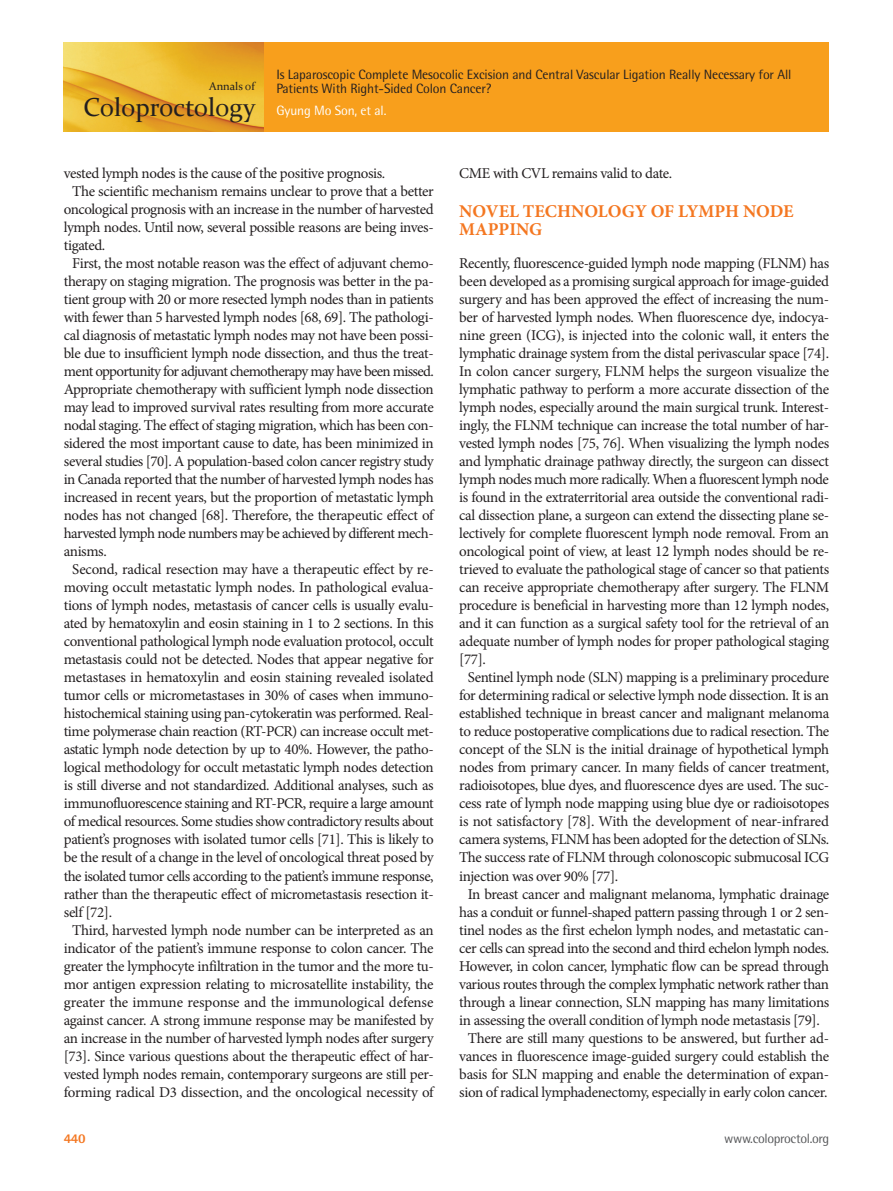
<style>
.page{position:relative;width:893px;height:1191px;background:#fff}
.page>*{position:absolute;margin:0;border:0;box-sizing:border-box;transform-origin:0 0}
.t1{font:25.95px "Constantia";color:#231f20}
.본문제목_대{font:700 18px/18px "Minion Pro";letter-spacing:-.005em;color:#f47721}
.본문{font:15px/18px "Minion Pro";letter-spacing:-.025em;color:#231f20;text-align:justify}
.본문_앞단락0{font:15px/18px "Minion Pro";letter-spacing:-.025em;color:#231f20;text-align:justify}
.t2{font:13.5px/13.5px "Rotis Semi Sans Std";letter-spacing:-.01em;color:#231f20}
.t3{font:13.5px "Rotis Semi Sans Std";letter-spacing:-.025em;color:#57585a}
.t4{font:13.5px "Rotis Semi Sans Std";letter-spacing:-.01em;color:#fff}
.t5{font:800 13.5px "Rotis Semi Sans Std";color:#f47721}
.t6{font:11.25px "Constantia";color:#231f20}
</style>
<div class="page">
<div style="left:264px;top:43px;width:565px;height:89px;background:#f89f1c"></div>
<img style="left:64px;top:43px;width:200px;height:89px">
<p class="t6" style="left:209px;top:79px;width:47px">Annals of</p>
<h1 class="t1" style="left:83px;top:90px;width:174px">Coloproctology</h1>
<p class="t2" style="left:276px;top:68px;width:516px">Is Laparoscopic Complete Mesocolic Excision and Central Vascular Ligation Really Necessary for All<br>Patients With Right-Sided Colon Cancer?</p>
<p class="t4" style="left:276px;top:102px;width:112px">Gyung Mo Son, et al.</p>
<p class="본문" style="left:64px;top:164px;width:323px">vested lymph nodes is the cause of the positive prognosis.</p>
<p class="본문" style="left:64px;top:182px;width:371px;text-indent:9px">The scientific mechanism remains unclear to prove that a better oncological prognosis with an increase in the number of harvested lymph nodes. Until now, several possible reasons are being inves&shy;tigated.</p>
<p class="본문" style="left:64px;top:254px;width:372px;text-indent:9px">First, the most notable reason was the effect of adjuvant chemo&shy;therapy on staging migration. The prognosis was better in the pa&shy;tient group with 20 or more resected lymph nodes than in patients with fewer than 5 harvested lymph nodes [68, 69]. The pathologi&shy;cal diagnosis of metastatic lymph nodes may not have been possi&shy;ble due to insufficient lymph node dissection, and thus the treat&shy;ment opportunity for adjuvant chemotherapy may have been missed.<br>Appropriate chemotherapy with sufficient lymph node dissection may lead to improved survival rates resulting from more accurate nodal staging. The effect of staging migration, which has been con&shy;sidered the most important cause to date, has been minimized in several studies [70]. A population-based colon cancer registry study in Canada reported that the number of harvested lymph nodes has increased in recent years, but the proportion of metastatic lymph nodes has not changed [68]. Therefore, the therapeutic effect of harvested lymph node numbers may be achieved by different mech&shy;anisms.</p>
<p class="본문" style="left:64px;top:560px;width:372px;text-indent:9px">Second, radical resection may have a therapeutic effect by re&shy;moving occult metastatic lymph nodes. In pathological evalua&shy;tions of lymph nodes, metastasis of cancer cells is usually evalu&shy;ated by hematoxylin and eosin staining in 1 to 2 sections. In this conventional pathological lymph node evaluation protocol, occult metastasis could not be detected. Nodes that appear negative for metastases in hematoxylin and eosin staining revealed isolated tumor cells or micrometastases in 30% of cases when immuno&shy;histochemical staining using pan-cytokeratin was performed. Real&shy;time polymerase chain reaction (RT-PCR) can increase occult met&shy;astatic lymph node detection by up to 40%. However, the patho&shy;logical methodology for occult metastatic lymph nodes detection is still diverse and not standardized. Additional analyses, such as immunofluorescence staining and RT-PCR, require a large amount of medical resources. Some studies show contradictory results about patient’s prognoses with isolated tumor cells [71]. This is likely to be the result of a change in the level of oncological threat posed by the isolated tumor cells according to the patient’s immune response, rather than the therapeutic effect of micrometastasis resection it&shy;self [72].</p>
<p class="본문" style="left:64px;top:920px;width:371px;text-align:center">Third, harvested lymph node number can be interpreted as an indicator of the patient’s immune response to colon cancer. The greater the lymphocyte infiltration in the tumor and the more tu&shy;mor antigen expression relating to microsatellite instability, the greater the immune response and the immunological defense against cancer. A strong immune response may be manifested by an increase in the number of harvested lymph nodes after surgery [73]. Since various questions about the therapeutic effect of har&shy;vested lymph nodes remain, contemporary surgeons are still per&shy;forming radical D3 dissection, and the oncological necessity of</p>
<p class="t5" style="left:64px;top:1129px;width:23px">440</p>
<p class="본문" style="left:459px;top:164px;width:214px">CME with CVL remains valid to date.</p>
<p class="본문제목_대" style="left:459px;top:202px;width:336px">NOVEL TECHNOLOGY OF LYMPH NODE<br>MAPPING</p>
<p class="본문_앞단락0" style="left:459px;top:254px;width:372px">Recently, fluorescence-guided lymph node mapping (FLNM) has been developed as a promising surgical approach for image-guided surgery and has been approved the effect of increasing the num&shy;ber of harvested lymph nodes. When fluorescence dye, indocya&shy;nine green (ICG), is injected into the colonic wall, it enters the lymphatic drainage system from the distal perivascular space [74].<br>In colon cancer surgery, FLNM helps the surgeon visualize the lymphatic pathway to perform a more accurate dissection of the lymph nodes, especially around the main surgical trunk. Interest&shy;ingly, the FLNM technique can increase the total number of har&shy;vested lymph nodes [75, 76]. When visualizing the lymph nodes and lymphatic drainage pathway directly, the surgeon can dissect lymph nodes much more radically. When a fluorescent lymph node is found in the extraterritorial area outside the conventional radi&shy;cal dissection plane, a surgeon can extend the dissecting plane se&shy;lectively for complete fluorescent lymph node removal. From an oncological point of view, at least 12 lymph nodes should be re&shy;trieved to evaluate the pathological stage of cancer so that patients can receive appropriate chemotherapy after surgery. The FLNM procedure is beneficial in harvesting more than 12 lymph nodes, and it can function as a surgical safety tool for the retrieval of an adequate number of lymph nodes for proper pathological staging [77].</p>
<p class="본문" style="left:459px;top:668px;width:372px;text-indent:9px">Sentinel lymph node (SLN) mapping is a preliminary procedure for determining radical or selective lymph node dissection. It is an established technique in breast cancer and malignant melanoma to reduce postoperative complications due to radical resection. The concept of the SLN is the initial drainage of hypothetical lymph nodes from primary cancer. In many fields of cancer treatment, radioisotopes, blue dyes, and fluorescence dyes are used. The suc&shy;cess rate of lymph node mapping using blue dye or radioisotopes is not satisfactory [78]. With the development of near-infrared camera systems, FLNM has been adopted for the detection of SLNs.<br>The success rate of FLNM through colonoscopic submucosal ICG injection was over 90% [77].</p>
<p class="본문" style="left:459px;top:884px;width:371px;text-indent:9px">In breast cancer and malignant melanoma, lymphatic drainage has a conduit or funnel-shaped pattern passing through 1 or 2 sen&shy;tinel nodes as the first echelon lymph nodes, and metastatic can&shy;cer cells can spread into the second and third echelon lymph nodes.<br>However, in colon cancer, lymphatic flow can be spread through various routes through the complex lymphatic network rather than through a linear connection, SLN mapping has many limitations in assessing the overall condition of lymph node metastasis [79].</p>
<p class="본문" style="left:459px;top:1028px;width:371px;text-align:center">There are still many questions to be answered, but further ad&shy;vances in fluorescence image-guided surgery could establish the basis for SLN mapping and enable the determination of expan&shy;sion of radical lymphadenectomy, especially in early colon cancer.</p>
<p class="t3" style="left:724px;top:1130px;width:106px">www.coloproctol.org</p>
</div>
